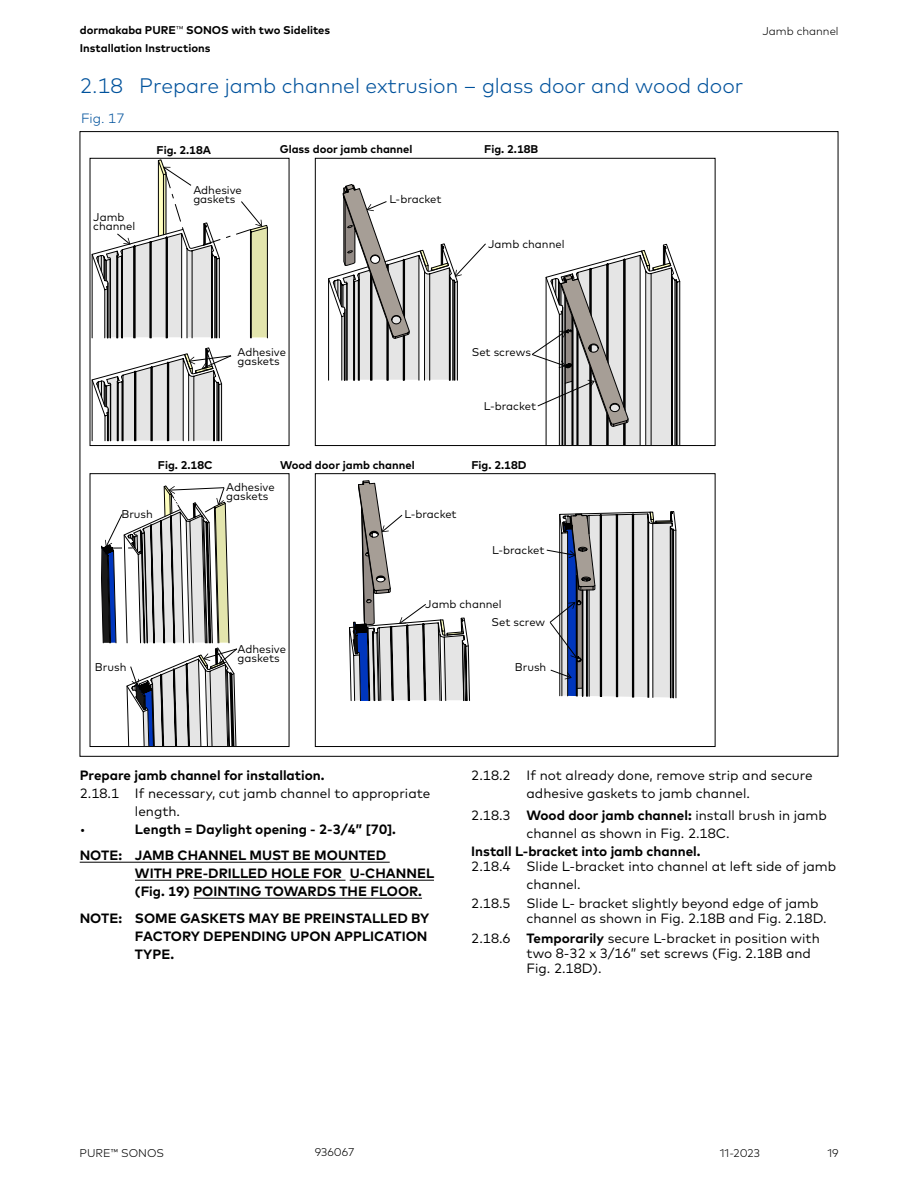
<style>
.page{position:relative;width:918px;height:1188px;background:#fff}
.page>*{position:absolute;margin:0;border:0;box-sizing:border-box;transform-origin:0 0}
.t1{font:300 21px "Mark Pro";color:#00529c}
.t2{font:13.5px/18px "Mark Pro";color:#000}
.t3{font:700 13.5px/18px "Mark Pro";color:#000}
.t4{font:300 13.5px "Mark Pro";color:#00529c}
.t5{font:11.25px/9px "Mark Pro";color:#000}
.t6{font:700 11.25px/18px "Mark Pro";color:#000}
.t7{font:300 11.25px "Mark Pro";color:#000}
.s1{font-weight:300}
.s2{font-weight:700}
</style>
<div class="page">
<svg style="left:92px;top:347px;width:140px;height:95px"></svg>
<svg style="left:92px;top:160px;width:176px;height:179px"></svg>
<svg style="left:532px;top:244px;width:148px;height:200px"></svg>
<svg style="left:328px;top:184px;width:158px;height:197px"></svg>
<hr style="left:80px;top:862px;width:310px;height:1px;background:#000">
<hr style="left:135px;top:880px;width:211px;height:1px;background:#000">
<hr style="left:350px;top:880px;width:84px;height:1px;background:#000">
<hr style="left:193px;top:898px;width:229px;height:1px;background:#000">
<div style="left:90px;top:158px;width:199px;height:288px;border:1px solid #000"></div>
<div style="left:315px;top:158px;width:400px;height:288px;border:1px solid #000"></div>
<svg style="left:349px;top:480px;width:121px;height:221px"></svg>
<svg style="left:546px;top:511px;width:130px;height:187px;background:#b1b3b9"></svg>
<svg style="left:102px;top:485px;width:135px;height:260px"></svg>
<div style="left:90px;top:473px;width:199px;height:274px;border:1px solid #000"></div>
<div style="left:315px;top:473px;width:400px;height:274px;border:1px solid #000"></div>
<p class="t6" style="left:80px;top:20px;width:252px">dormakaba PURE<span class="s1">™</span> SONOS with two Sidelites<br>Installation Instructions</p>
<h1 class="t1" style="left:80px;top:70px;width:665px">2.18 Prepare jamb channel extrusion – glass door and wood door</h1>
<p class="t4" style="left:81px;top:108px;width:45px">Fig. 17</p>
<p class="t5" style="left:93px;top:211px;width:44px">Jamb channel</p>
<p class="t6" style="left:280px;top:139px;width:134px">Glass door jamb channel</p>
<p class="t6" style="left:157px;top:140px;width:56px">Fig. 2.18A</p>
<p class="t6" style="left:484px;top:139px;width:56px">Fig. 2.18B</p>
<p class="t5" style="left:193px;top:184px;width:50px">Adhesive gaskets</p>
<p class="t5" style="left:389px;top:193px;width:54px">L-bracket</p>
<p class="t5" style="left:488px;top:238px;width:78px">Jamb channel</p>
<p class="t7" style="left:762px;top:22px;width:78px">Jamb channel</p>
<p class="t5" style="left:238px;top:346px;width:50px">Adhesive gaskets</p>
<p class="t5" style="left:472px;top:346px;width:61px">Set screws</p>
<p class="t5" style="left:484px;top:400px;width:54px">L-bracket</p>
<p class="t6" style="left:280px;top:455px;width:136px">Wood door jamb channel</p>
<p class="t6" style="left:158px;top:455px;width:56px">Fig. 2.18C</p>
<p class="t6" style="left:472px;top:455px;width:56px">Fig. 2.18D</p>
<p class="t5" style="left:226px;top:481px;width:50px">Adhesive gaskets</p>
<p class="t5" style="left:121px;top:508px;width:33px">Brush</p>
<p class="t5" style="left:95px;top:661px;width:33px">Brush</p>
<p class="t5" style="left:238px;top:643px;width:50px">Adhesive gaskets</p>
<p class="t5" style="left:404px;top:508px;width:54px">L-bracket</p>
<p class="t5" style="left:492px;top:544px;width:54px">L-bracket</p>
<p class="t5" style="left:425px;top:598px;width:78px">Jamb channel</p>
<p class="t5" style="left:492px;top:616px;width:55px">Set screw</p>
<p class="t5" style="left:515px;top:661px;width:33px">Brush</p>
<p class="t3" style="left:80px;top:765px;width:246px">Prepare jamb channel for installation.</p>
<p class="t2" style="left:80px;top:783px;width:352px">2.18.1 If necessary, cut jamb channel to appropriate</p>
<p class="t2" style="left:135px;top:801px;width:47px">length.</p>
<p class="t2" style="left:80px;top:819px;width:7px">•</p>
<p class="t3" style="left:80px;top:815px;width:318px;line-height:26.5px;text-indent:55px">Length = Daylight opening - 2-3/4” [70].<br>NOTE: JAMB CHANNEL MUST BE MOUNTED</p>
<p class="t3" style="left:135px;top:864px;width:301px">WITH PRE-DRILLED HOLE FOR U-CHANNEL (Fig. 19) POINTING TOWARDS THE FLOOR.</p>
<p class="t3" style="left:135px;top:908px;width:296px;text-indent:-55px">NOTE: SOME GASKETS MAY BE PREINSTALLED BY<br>FACTORY DEPENDING UPON APPLICATION<br>TYPE.</p>
<p class="t2" style="left:471px;top:765px;width:343px;text-align:center">2.18.2 If not already done, remove strip and secure adhesive gaskets to jamb channel.</p>
<p class="t2" style="left:527px;top:805px;width:302px;text-indent:-55px">2.18.3 <span class="s2">Wood door jamb channel:</span> install brush in jamb channel as shown in Fig. 2.18C.</p>
<p class="t3" style="left:471px;top:841px;width:231px">Install L-bracket into jamb channel.</p>
<p class="t2" style="left:527px;top:856px;width:311px;text-indent:-55px">2.18.4 Slide L-bracket into channel at left side of jamb channel.</p>
<p class="t2" style="left:527px;top:895px;width:302px;line-height:15px;text-indent:-55px">2.18.5 Slide L- bracket slightly beyond edge of jamb channel as shown in Fig. 2.18B and Fig. 2.18D.</p>
<p class="t2" style="left:527px;top:929px;width:295px;line-height:15px;text-indent:-55px">2.18.6 <span class="s2">Temporarily</span> secure L-bracket in position with two 8-32 x 3/16” set screws (Fig. 2.18B and<br>Fig. 2.18D).</p>
<p class="t7" style="left:80px;top:1144px;width:86px">PURE™ SONOS</p>
<p class="t7" style="left:315px;top:1144px;width:41px">936067</p>
<p class="t7" style="left:720px;top:1144px;width:42px">11-2023</p>
<p class="t7" style="left:827px;top:1145px;width:13px">19</p>
</div>
